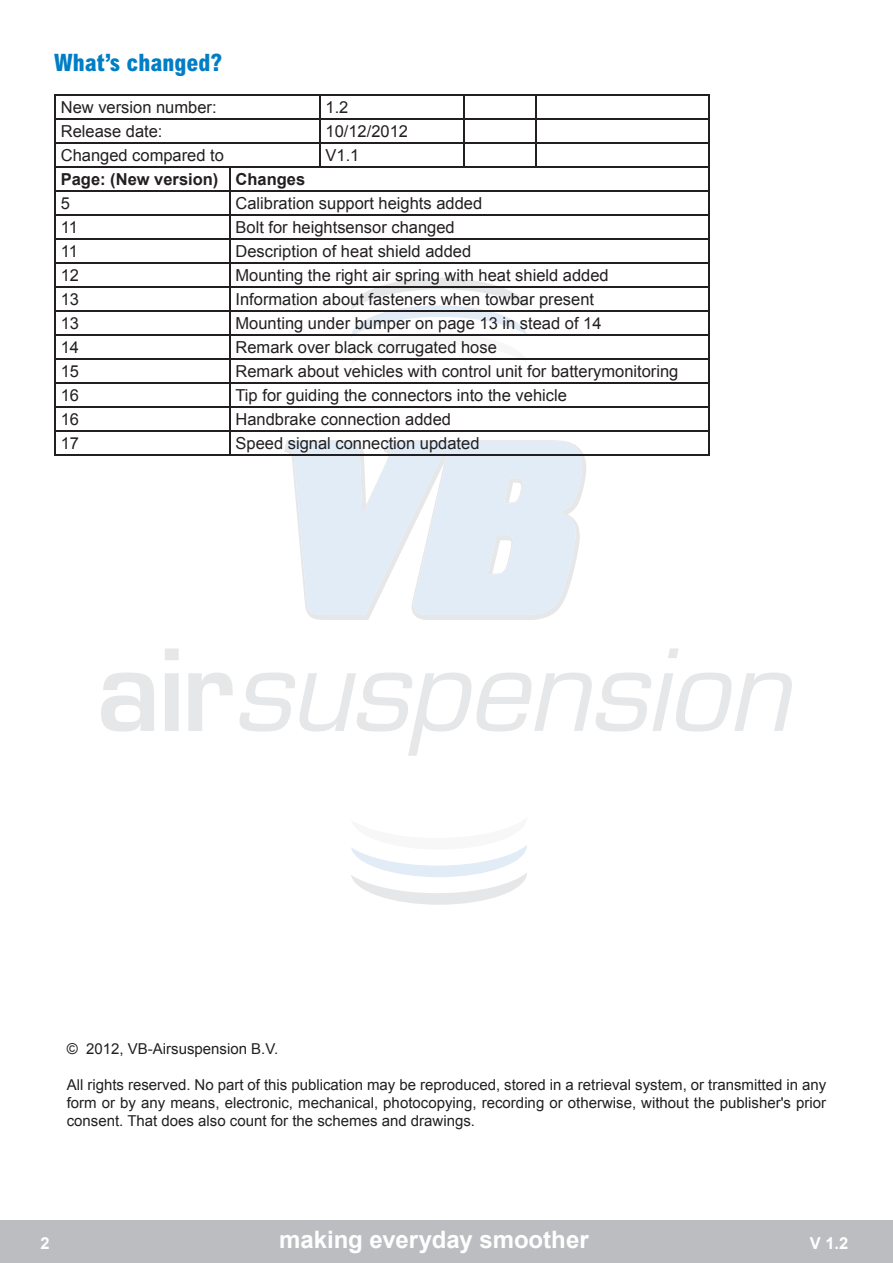
<style>
.page{position:relative;width:893px;height:1263px;background:#fff}
.page>*{position:absolute;margin:0;border:0;box-sizing:border-box;transform-origin:0 0}
.t1{font:700 24px "Arial";color:#fff}
.t2{font:800 condensed 24px "Arial MT Std";color:#007ec5}
.t3{font:16.5px "Arial";color:#231f20}
.t4{font:700 16.5px "Arial";color:#231f20}
.t5{font:700 16.5px "Arial";color:#fff}
.t6{font:15px/18px "Arial";color:#231f20;text-align:justify}
</style>
<div class="page">
<div style="left:0;top:1220px;width:893px;height:43px;background:#bcbdc0"></div>
<svg style="left:351px;top:278px;width:176px;height:82px"></svg>
<svg style="left:351px;top:845px;width:176px;height:60px"></svg>
<svg style="left:101px;top:672px;width:53px;height:59px"></svg>
<svg style="left:165px;top:648px;width:14px;height:83px"></svg>
<svg style="left:188px;top:648px;width:604px;height:108px"></svg>
<svg style="left:284px;top:440px;width:302px;height:180px"></svg>
<hr style="left:54px;top:94px;width:176px;height:2px;background:#231f20">
<hr style="left:54px;top:96px;width:2px;height:23px;background:#231f20">
<hr style="left:230px;top:94px;width:90px;height:2px;background:#231f20">
<hr style="left:320px;top:94px;width:143px;height:2px;background:#231f20">
<hr style="left:464px;top:94px;width:72px;height:2px;background:#231f20">
<hr style="left:536px;top:94px;width:174px;height:2px;background:#231f20">
<hr style="left:54px;top:119px;width:176px;height:1px;background:#231f20">
<hr style="left:54px;top:120px;width:2px;height:23px;background:#231f20">
<hr style="left:230px;top:119px;width:90px;height:1px;background:#231f20">
<hr style="left:320px;top:119px;width:143px;height:1px;background:#231f20">
<hr style="left:464px;top:119px;width:72px;height:1px;background:#231f20">
<hr style="left:536px;top:119px;width:174px;height:1px;background:#231f20">
<hr style="left:54px;top:143px;width:176px;height:1px;background:#231f20">
<hr style="left:54px;top:144px;width:2px;height:23px;background:#231f20">
<hr style="left:230px;top:143px;width:90px;height:1px;background:#231f20">
<hr style="left:320px;top:143px;width:143px;height:1px;background:#231f20">
<svg style="left:319px;top:96px;width:1px;height:71px"></svg>
<hr style="left:464px;top:143px;width:72px;height:1px;background:#231f20">
<svg style="left:463px;top:96px;width:1px;height:71px"></svg>
<hr style="left:536px;top:143px;width:174px;height:1px;background:#231f20">
<svg style="left:535px;top:96px;width:1px;height:71px"></svg>
<hr style="left:54px;top:167px;width:176px;height:1px;background:#231f20">
<hr style="left:54px;top:168px;width:2px;height:23px;background:#231f20">
<hr style="left:230px;top:167px;width:90px;height:1px;background:#231f20">
<hr style="left:320px;top:167px;width:143px;height:1px;background:#231f20">
<hr style="left:464px;top:167px;width:72px;height:1px;background:#231f20">
<hr style="left:536px;top:167px;width:174px;height:1px;background:#231f20">
<hr style="left:54px;top:191px;width:176px;height:1px;background:#231f20">
<hr style="left:54px;top:192px;width:2px;height:23px;background:#231f20">
<hr style="left:230px;top:191px;width:90px;height:1px;background:#231f20">
<hr style="left:320px;top:191px;width:143px;height:1px;background:#231f20">
<hr style="left:464px;top:191px;width:72px;height:1px;background:#231f20">
<hr style="left:536px;top:191px;width:174px;height:1px;background:#231f20">
<hr style="left:54px;top:215px;width:176px;height:1px;background:#231f20">
<hr style="left:54px;top:216px;width:2px;height:23px;background:#231f20">
<hr style="left:230px;top:215px;width:90px;height:1px;background:#231f20">
<hr style="left:320px;top:215px;width:143px;height:1px;background:#231f20">
<hr style="left:464px;top:215px;width:72px;height:1px;background:#231f20">
<hr style="left:536px;top:215px;width:174px;height:1px;background:#231f20">
<hr style="left:54px;top:239px;width:176px;height:1px;background:#231f20">
<hr style="left:54px;top:240px;width:2px;height:23px;background:#231f20">
<hr style="left:230px;top:239px;width:90px;height:1px;background:#231f20">
<hr style="left:320px;top:239px;width:143px;height:1px;background:#231f20">
<hr style="left:464px;top:239px;width:72px;height:1px;background:#231f20">
<hr style="left:536px;top:239px;width:174px;height:1px;background:#231f20">
<hr style="left:54px;top:263px;width:176px;height:1px;background:#231f20">
<hr style="left:54px;top:264px;width:2px;height:23px;background:#231f20">
<hr style="left:230px;top:263px;width:90px;height:1px;background:#231f20">
<hr style="left:320px;top:263px;width:143px;height:1px;background:#231f20">
<hr style="left:464px;top:263px;width:72px;height:1px;background:#231f20">
<hr style="left:536px;top:263px;width:174px;height:1px;background:#231f20">
<hr style="left:54px;top:287px;width:176px;height:1px;background:#231f20">
<hr style="left:54px;top:288px;width:2px;height:23px;background:#231f20">
<hr style="left:230px;top:287px;width:90px;height:1px;background:#231f20">
<hr style="left:320px;top:287px;width:143px;height:1px;background:#231f20">
<hr style="left:464px;top:287px;width:72px;height:1px;background:#231f20">
<hr style="left:536px;top:287px;width:174px;height:1px;background:#231f20">
<hr style="left:54px;top:311px;width:176px;height:1px;background:#231f20">
<hr style="left:54px;top:312px;width:2px;height:23px;background:#231f20">
<hr style="left:230px;top:311px;width:90px;height:1px;background:#231f20">
<hr style="left:320px;top:311px;width:143px;height:1px;background:#231f20">
<hr style="left:464px;top:311px;width:72px;height:1px;background:#231f20">
<hr style="left:536px;top:311px;width:174px;height:1px;background:#231f20">
<hr style="left:54px;top:335px;width:176px;height:1px;background:#231f20">
<hr style="left:54px;top:336px;width:2px;height:23px;background:#231f20">
<hr style="left:230px;top:335px;width:90px;height:1px;background:#231f20">
<hr style="left:320px;top:335px;width:143px;height:1px;background:#231f20">
<hr style="left:464px;top:335px;width:72px;height:1px;background:#231f20">
<hr style="left:536px;top:335px;width:174px;height:1px;background:#231f20">
<hr style="left:54px;top:359px;width:176px;height:1px;background:#231f20">
<hr style="left:54px;top:360px;width:2px;height:23px;background:#231f20">
<hr style="left:230px;top:359px;width:90px;height:1px;background:#231f20">
<hr style="left:320px;top:359px;width:143px;height:1px;background:#231f20">
<hr style="left:464px;top:359px;width:72px;height:1px;background:#231f20">
<hr style="left:536px;top:359px;width:174px;height:1px;background:#231f20">
<hr style="left:54px;top:383px;width:176px;height:1px;background:#231f20">
<hr style="left:54px;top:384px;width:2px;height:23px;background:#231f20">
<hr style="left:230px;top:383px;width:90px;height:1px;background:#231f20">
<hr style="left:320px;top:383px;width:143px;height:1px;background:#231f20">
<hr style="left:464px;top:383px;width:72px;height:1px;background:#231f20">
<hr style="left:536px;top:383px;width:174px;height:1px;background:#231f20">
<hr style="left:54px;top:407px;width:176px;height:1px;background:#231f20">
<hr style="left:54px;top:408px;width:2px;height:23px;background:#231f20">
<hr style="left:230px;top:407px;width:90px;height:1px;background:#231f20">
<hr style="left:320px;top:407px;width:143px;height:1px;background:#231f20">
<hr style="left:464px;top:407px;width:72px;height:1px;background:#231f20">
<hr style="left:536px;top:407px;width:174px;height:1px;background:#231f20">
<hr style="left:54px;top:431px;width:176px;height:1px;background:#231f20">
<hr style="left:54px;top:432px;width:2px;height:23px;background:#231f20">
<hr style="left:230px;top:431px;width:90px;height:1px;background:#231f20">
<svg style="left:229px;top:168px;width:1px;height:287px"></svg>
<hr style="left:320px;top:431px;width:143px;height:1px;background:#231f20">
<hr style="left:464px;top:431px;width:72px;height:1px;background:#231f20">
<hr style="left:536px;top:431px;width:174px;height:1px;background:#231f20">
<svg style="left:709px;top:96px;width:1px;height:359px"></svg>
<hr style="left:54px;top:455px;width:176px;height:1px;background:#231f20">
<hr style="left:230px;top:455px;width:90px;height:1px;background:#231f20">
<hr style="left:320px;top:455px;width:143px;height:1px;background:#231f20">
<hr style="left:464px;top:455px;width:72px;height:1px;background:#231f20">
<hr style="left:536px;top:455px;width:174px;height:1px;background:#231f20">
<h1 class="t2" style="left:54px;top:48px;width:170px">What’s changed?</h1>
<p class="t3" style="left:61px;top:97px;width:157px">New version number:</p>
<p class="t3" style="left:325px;top:97px;width:24px">1.2</p>
<p class="t3" style="left:61px;top:121px;width:103px">Release date:</p>
<p class="t3" style="left:325px;top:121px;width:84px">10/12/2012</p>
<p class="t3" style="left:61px;top:145px;width:165px">Changed compared to</p>
<p class="t3" style="left:325px;top:145px;width:35px">V1.1</p>
<p class="t4" style="left:61px;top:169px;width:246px">Page: (New version) Changes</p>
<p class="t3" style="left:61px;top:193px;width:11px">5</p>
<p class="t3" style="left:236px;top:193px;width:248px">Calibration support heights added</p>
<p class="t3" style="left:61px;top:217px;width:19px">11</p>
<p class="t3" style="left:236px;top:217px;width:221px">Bolt for heightsensor changed</p>
<p class="t3" style="left:61px;top:241px;width:19px">11</p>
<p class="t3" style="left:236px;top:241px;width:237px">Description of heat shield added</p>
<p class="t3" style="left:61px;top:265px;width:20px">12</p>
<p class="t3" style="left:236px;top:265px;width:375px">Mounting the right air spring with heat shield added</p>
<p class="t3" style="left:61px;top:289px;width:20px">13</p>
<p class="t3" style="left:236px;top:289px;width:360px">Information about fasteners when towbar present</p>
<p class="t3" style="left:61px;top:313px;width:20px">13</p>
<p class="t3" style="left:236px;top:313px;width:367px">Mounting under bumper on page 13 in stead of 14</p>
<p class="t3" style="left:61px;top:337px;width:20px">14</p>
<p class="t3" style="left:236px;top:337px;width:263px">Remark over black corrugated hose</p>
<p class="t3" style="left:61px;top:361px;width:20px">15</p>
<p class="t3" style="left:236px;top:361px;width:444px">Remark about vehicles with control unit for batterymonitoring</p>
<p class="t3" style="left:61px;top:385px;width:20px">16</p>
<p class="t3" style="left:236px;top:385px;width:333px">Tip for guiding the connectors into the vehicle</p>
<p class="t3" style="left:61px;top:409px;width:20px">16</p>
<p class="t3" style="left:236px;top:409px;width:217px">Handbrake connection added</p>
<p class="t3" style="left:61px;top:433px;width:20px">17</p>
<p class="t3" style="left:236px;top:433px;width:245px">Speed signal connection updated</p>
<p class="t6" style="left:67px;top:1040px;width:213px">© 2012, VB-Airsuspension B.V.</p>
<p class="t6" style="left:67px;top:1076px;width:761px">All rights reserved. No part of this publication may be reproduced, stored in a retrieval system, or transmitted in any form or by any means, electronic, mechanical, photocopying, recording or otherwise, without the publisher's prior consent. That does also count for the schemes and drawings.</p>
<p class="t5" style="left:40px;top:1232px;width:11px">2</p>
<h1 class="t1" style="left:279px;top:1223px;width:311px">making everyday smoother</h1>
<p class="t5" style="left:810px;top:1232px;width:40px">V 1.2</p>
</div>
